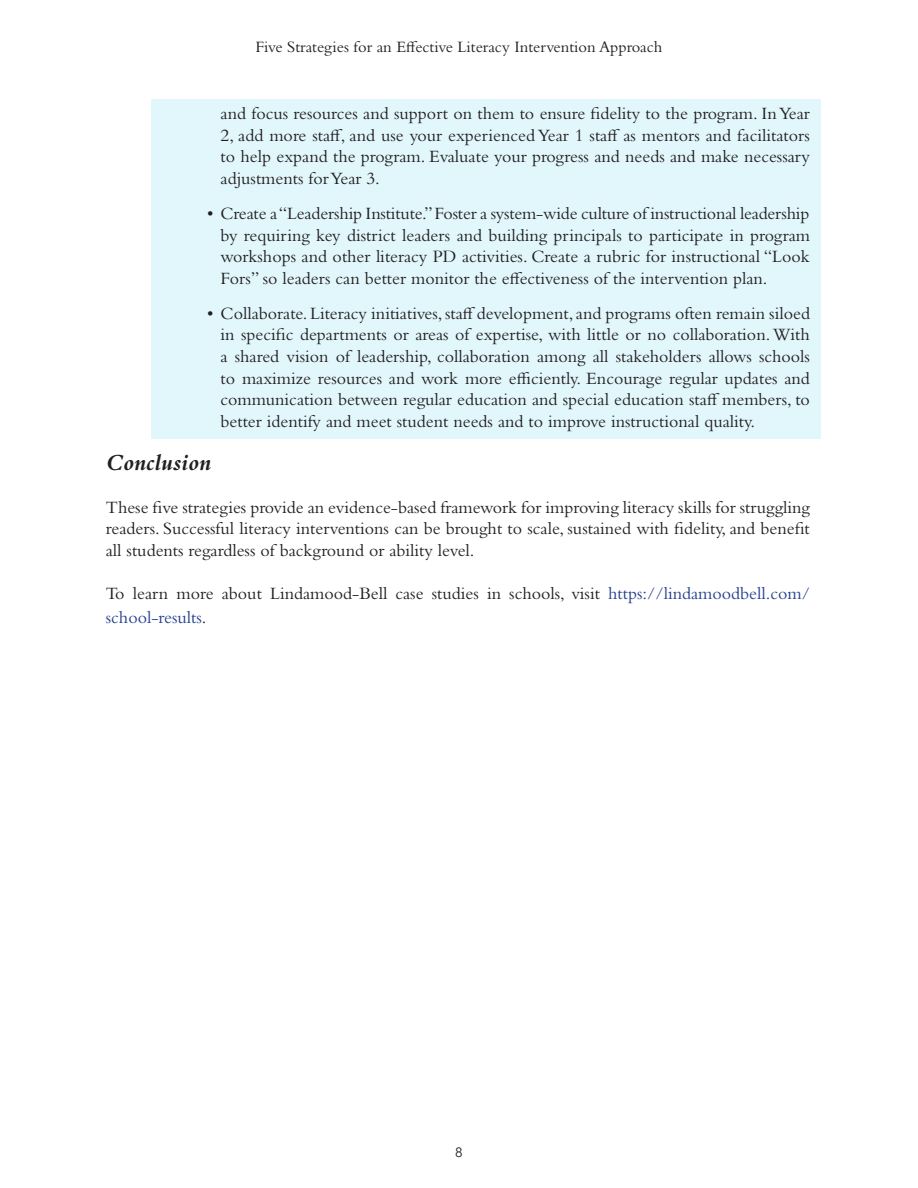
<style>
.page{position:relative;width:918px;height:1188px;background:#fff}
.page>*{position:absolute;margin:0;border:0;box-sizing:border-box;transform-origin:0 0}
.t1{font:italic 700 24px "Bembo Std";color:#231f20}
.t2{font:18px/21.6px "Bembo Std";color:#231f20;text-align:justify}
.t3{font:16.5px "Bembo Std";color:#231f20}
.t4{font:13.5px "Avenir";color:#231f20}
.s1{color:#253f8e}
</style>
<div class="page">
<div style="left:151px;top:99px;width:670px;height:339px;background:#e1f7fc"></div>
<p class="t3" style="left:256px;top:37px;width:408px">Five Strategies for an Effective Literacy Intervention Approach</p>
<p class="t2" style="left:221px;top:102px;width:591px">and focus resources and support on them to ensure fidelity to the program. In Year 2, add more staff, and use your experienced Year 1 staff as mentors and facilitators to help expand the program. Evaluate your progress and needs and make necessary adjustments for Year 3.</p>
<p class="t2" style="left:221px;top:202px;width:591px;text-indent:-14px">• Create a “Leadership Institute.” Foster a system-wide culture of instructional leadership by requiring key district leaders and building principals to participate in program workshops and other literacy PD activities. Create a rubric for instructional “Look Fors” so leaders can better monitor the effectiveness of the intervention plan.</p>
<p class="t2" style="left:221px;top:302px;width:591px;text-indent:-14px">• Collaborate. Literacy initiatives, staff development, and programs often remain siloed in specific departments or areas of expertise, with little or no collaboration. With a shared vision of leadership, collaboration among all stakeholders allows schools to maximize resources and work more efficiently. Encourage regular updates and communication between regular education and special education staff members, to better identify and meet student needs and to improve instructional quality.</p>
<p class="t1" style="left:106px;top:449px;width:107px">Conclusion</p>
<p class="t2" style="left:106px;top:496px;width:706px">These five strategies provide an evidence-based framework for improving literacy skills for struggling readers. Successful literacy interventions can be brought to scale, sustained with fidelity, and benefit all students regardless of background or ability level.</p>
<p class="t2" style="left:106px;top:581px;width:706px;line-height:23.4px">To learn more about Lindamood-Bell case studies in schools, visit <span class="s1">https://lindamoodbell.com/ school-results</span>.</p>
<p class="t4" style="left:455px;top:1144px;width:9px">8</p>
</div>
